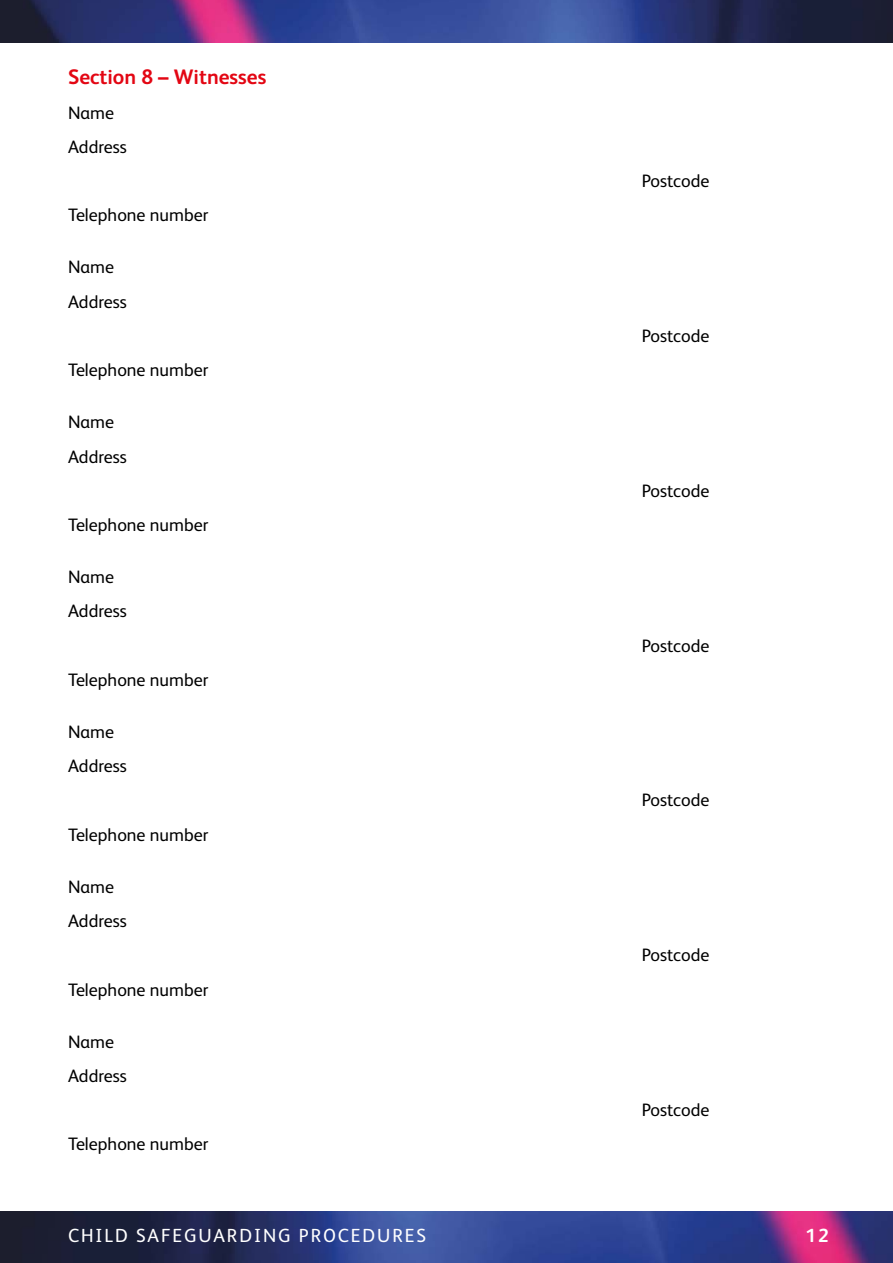
<style>
.page{position:relative;width:893px;height:1263px;background:#fff}
.page>*{position:absolute;margin:0;border:0;box-sizing:border-box;transform-origin:0 0}
.smaller_sub{font:700 21px "FS Albert";color:#e30613}
.t1{font:19.05px "FS Albert";letter-spacing:.1em;color:#fff}
.t2{font:700 19.05px "FS Albert";color:#fff}
.safe-main{font:18px "FS Albert";color:#000}
</style>
<div class="page">
<img style="left:0;top:1211px;width:893px;height:52px">
<img style="left:0;top:0;width:893px;height:43px">
<p class="smaller_sub" style="left:68px;top:65px;width:200px">Section 8 – Witnesses</p>
<p class="safe-main" style="left:68px;top:102px;width:48px">Name</p>
<p class="safe-main" style="left:68px;top:136px;width:60px">Address</p>
<p class="safe-main" style="left:68px;top:205px;width:142px">Telephone number</p>
<p class="safe-main" style="left:68px;top:257px;width:48px">Name</p>
<p class="safe-main" style="left:68px;top:291px;width:60px">Address</p>
<p class="safe-main" style="left:68px;top:360px;width:142px">Telephone number</p>
<p class="safe-main" style="left:68px;top:412px;width:48px">Name</p>
<p class="safe-main" style="left:68px;top:446px;width:60px">Address</p>
<p class="safe-main" style="left:68px;top:515px;width:142px">Telephone number</p>
<p class="safe-main" style="left:68px;top:567px;width:48px">Name</p>
<p class="safe-main" style="left:68px;top:601px;width:60px">Address</p>
<p class="safe-main" style="left:68px;top:669px;width:142px">Telephone number</p>
<p class="safe-main" style="left:68px;top:722px;width:48px">Name</p>
<p class="safe-main" style="left:68px;top:756px;width:60px">Address</p>
<p class="safe-main" style="left:68px;top:824px;width:142px">Telephone number</p>
<p class="safe-main" style="left:68px;top:877px;width:48px">Name</p>
<p class="safe-main" style="left:68px;top:911px;width:60px">Address</p>
<p class="safe-main" style="left:68px;top:979px;width:142px">Telephone number</p>
<p class="safe-main" style="left:68px;top:1031px;width:48px">Name</p>
<p class="safe-main" style="left:68px;top:1066px;width:60px">Address</p>
<p class="safe-main" style="left:68px;top:1134px;width:142px">Telephone number</p>
<p class="safe-main" style="left:642px;top:171px;width:69px">Postcode</p>
<p class="safe-main" style="left:642px;top:326px;width:69px">Postcode</p>
<p class="safe-main" style="left:642px;top:480px;width:69px">Postcode</p>
<p class="safe-main" style="left:642px;top:635px;width:69px">Postcode</p>
<p class="safe-main" style="left:642px;top:790px;width:69px">Postcode</p>
<p class="safe-main" style="left:642px;top:945px;width:69px">Postcode</p>
<p class="safe-main" style="left:642px;top:1100px;width:69px">Postcode</p>
<p class="t1" style="left:68px;top:1224px;width:360px">CHILD SAFEGUARDING PROCEDURES</p>
<p class="t2" style="left:805px;top:1224px;width:25px">12</p>
</div>
